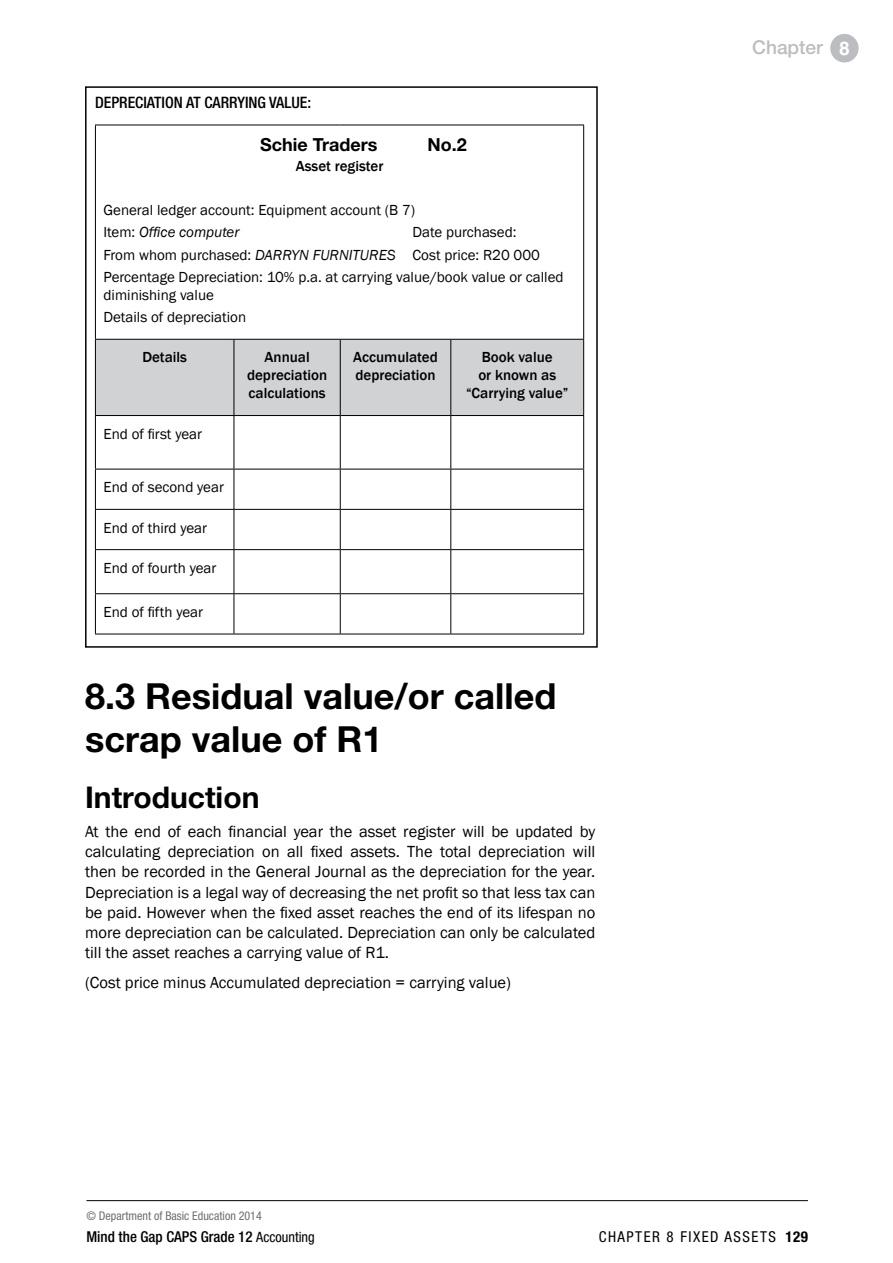
<style>
.page{position:relative;width:893px;height:1263px;background:#fff}
.page>*{position:absolute;margin:0;border:0;box-sizing:border-box;transform-origin:0 0}
.t1{font:700 36px/43.2px "Helvetica Neue LT Std";color:#000}
.t2{font:700 30px "Helvetica Neue LT Std";color:#000}
.t3{font:500 19.05px "Helvetica Neue LT Std";color:#bbbdc0}
.t4{font:700 18px "Helvetica Neue LT Std";color:#000}
.t5{font:16.5px/20.2px "Franklin Gothic";color:#000;text-align:justify}
.t6{font:500 condensed 15.75px "Helvetica Neue LT Std";color:#000}
.t7{font:15px/22.2px "Franklin Gothic";color:#000}
.t8{font:500 15px/18px "Franklin Gothic";color:#000;text-align:center}
.t9{font:500 condensed 15px "Helvetica Neue LT Std";color:#000}
.t10{font:condensed 15px "Helvetica Neue LT Std";letter-spacing:.1em;color:#000}
.t11{font:condensed 12px "Helvetica Neue LT Std";color:#6d6e70}
.s1{font-style:italic}
.s2{font-family:"Helvetica Infant";font-weight:700;color:#fff}
.s3{font-weight:400;font-size:14.25px}
.s4{font-weight:700}
</style>
<div class="page">
<hr style="left:86px;top:1200px;width:722px;height:1px;background:#000">
<div style="left:830px;top:34px;width:29px;height:28px;background:#bbbdc0;border-radius:50%"></div>
<div style="left:96px;top:340px;width:487px;height:75px;background:#d1d2d4"></div>
<hr style="left:95px;top:125px;width:1px;height:214px;background:#000">
<hr style="left:583px;top:125px;width:1px;height:214px;background:#000">
<hr style="left:95px;top:125px;width:139px;height:1px;background:#000">
<hr style="left:234px;top:125px;width:106px;height:1px;background:#000">
<hr style="left:340px;top:125px;width:111px;height:1px;background:#000">
<hr style="left:451px;top:125px;width:133px;height:1px;background:#000">
<hr style="left:95px;top:340px;width:1px;height:75px;background:#000">
<hr style="left:95px;top:339px;width:139px;height:1px;background:#000">
<hr style="left:234px;top:340px;width:1px;height:75px;background:#000">
<hr style="left:234px;top:339px;width:106px;height:1px;background:#000">
<hr style="left:340px;top:340px;width:1px;height:75px;background:#000">
<hr style="left:340px;top:339px;width:111px;height:1px;background:#000">
<hr style="left:450px;top:340px;width:1px;height:75px;background:#000">
<hr style="left:583px;top:340px;width:1px;height:75px;background:#000">
<hr style="left:451px;top:339px;width:133px;height:1px;background:#000">
<hr style="left:95px;top:416px;width:1px;height:53px;background:#000">
<hr style="left:95px;top:415px;width:139px;height:1px;background:#000">
<hr style="left:234px;top:416px;width:1px;height:53px;background:#000">
<hr style="left:234px;top:415px;width:106px;height:1px;background:#000">
<hr style="left:340px;top:416px;width:1px;height:53px;background:#000">
<hr style="left:340px;top:415px;width:111px;height:1px;background:#000">
<hr style="left:450px;top:416px;width:1px;height:53px;background:#000">
<hr style="left:583px;top:416px;width:1px;height:53px;background:#000">
<hr style="left:451px;top:415px;width:133px;height:1px;background:#000">
<hr style="left:95px;top:469px;width:1px;height:40px;background:#000">
<hr style="left:95px;top:469px;width:139px;height:1px;background:#000">
<hr style="left:234px;top:469px;width:1px;height:40px;background:#000">
<hr style="left:234px;top:469px;width:106px;height:1px;background:#000">
<hr style="left:340px;top:469px;width:1px;height:40px;background:#000">
<hr style="left:340px;top:469px;width:111px;height:1px;background:#000">
<hr style="left:450px;top:469px;width:1px;height:40px;background:#000">
<hr style="left:583px;top:469px;width:1px;height:40px;background:#000">
<hr style="left:451px;top:469px;width:133px;height:1px;background:#000">
<hr style="left:95px;top:510px;width:1px;height:39px;background:#000">
<hr style="left:95px;top:509px;width:139px;height:1px;background:#000">
<hr style="left:234px;top:510px;width:1px;height:39px;background:#000">
<hr style="left:234px;top:509px;width:106px;height:1px;background:#000">
<hr style="left:340px;top:510px;width:1px;height:39px;background:#000">
<hr style="left:340px;top:509px;width:111px;height:1px;background:#000">
<hr style="left:450px;top:510px;width:1px;height:39px;background:#000">
<hr style="left:583px;top:510px;width:1px;height:39px;background:#000">
<hr style="left:451px;top:509px;width:133px;height:1px;background:#000">
<hr style="left:95px;top:550px;width:1px;height:43px;background:#000">
<hr style="left:95px;top:549px;width:139px;height:1px;background:#000">
<hr style="left:234px;top:550px;width:1px;height:43px;background:#000">
<hr style="left:234px;top:549px;width:106px;height:1px;background:#000">
<hr style="left:340px;top:550px;width:1px;height:43px;background:#000">
<hr style="left:340px;top:549px;width:111px;height:1px;background:#000">
<hr style="left:450px;top:550px;width:1px;height:43px;background:#000">
<hr style="left:583px;top:550px;width:1px;height:43px;background:#000">
<hr style="left:451px;top:549px;width:133px;height:1px;background:#000">
<hr style="left:95px;top:594px;width:1px;height:40px;background:#000">
<hr style="left:95px;top:593px;width:139px;height:1px;background:#000">
<hr style="left:95px;top:634px;width:139px;height:1px;background:#000">
<hr style="left:234px;top:594px;width:1px;height:40px;background:#000">
<hr style="left:234px;top:593px;width:106px;height:1px;background:#000">
<hr style="left:234px;top:634px;width:106px;height:1px;background:#000">
<hr style="left:340px;top:594px;width:1px;height:40px;background:#000">
<hr style="left:340px;top:593px;width:111px;height:1px;background:#000">
<hr style="left:340px;top:634px;width:111px;height:1px;background:#000">
<hr style="left:450px;top:594px;width:1px;height:40px;background:#000">
<hr style="left:583px;top:594px;width:1px;height:40px;background:#000">
<hr style="left:451px;top:593px;width:133px;height:1px;background:#000">
<hr style="left:451px;top:634px;width:133px;height:1px;background:#000">
<div style="left:85px;top:86px;width:513px;height:562px;border:2px solid #000"></div>
<p class="t6" style="left:95px;top:93px;width:218px">DEPRECIATION AT CARRYING VALUE:</p>
<p class="t4" style="left:260px;top:133px;width:119px">Schie Traders</p>
<p class="t4" style="left:428px;top:133px;width:41px">No.2</p>
<p class="t8" style="left:296px;top:157px;width:89px">Asset register</p>
<p class="t7" style="left:104px;top:199px;width:313px">General ledger account: Equipment account (B 7)<br>Item: <span class="s1">Office computer</span></p>
<p class="t7" style="left:104px;top:222px;width:462px;text-indent:309px">Date purchased:<br>From whom purchased: <span class="s1">DARRYN FURNITURES</span> Cost price: R20 000<br>Percentage Depreciation: 10% p.a. at carrying value/book value or called</p>
<p class="t7" style="left:104px;top:284px;width:144px">diminishing value<br>Details of depreciation</p>
<p class="t8" style="left:142px;top:349px;width:46px">Details</p>
<p class="t8" style="left:247px;top:349px;width:82px">Annual depreciation calculations</p>
<p class="t8" style="left:353px;top:349px;width:86px;text-align:left">Accumulated depreciation</p>
<p class="t8" style="left:466px;top:349px;width:104px">Book value<br>or known as “Carrying value”</p>
<p class="t7" style="left:104px;top:423px;width:100px">End of first year</p>
<p class="t7" style="left:104px;top:476px;width:122px">End of second year</p>
<p class="t7" style="left:104px;top:517px;width:105px">End of third year</p>
<p class="t7" style="left:104px;top:557px;width:114px">End of fourth year</p>
<p class="t7" style="left:104px;top:601px;width:101px">End of fifth year</p>
<h1 class="t1" style="left:85px;top:674px;width:473px">8.3 Residual value/or called scrap value of R1</h1>
<h2 class="t2" style="left:85px;top:779px;width:176px">Introduction</h2>
<p class="t5" style="left:85px;top:822px;width:512px">At the end of each financial year the asset register will be updated by calculating depreciation on all fixed assets. The total depreciation will then be recorded in the General Journal as the depreciation for the year.<br>Depreciation is a legal way of decreasing the net profit so that less tax can be paid. H owever when the fixed asset reaches the end of its lifespan no more depreciation can be calculated. Depreciation can only be calculated till the asset reaches a carrying value of R1.</p>
<p class="t5" style="left:85px;top:973px;width:427px">(Cost price minus Accumulated depreciation = carrying value)</p>
<p class="t3" style="left:752px;top:36px;width:99px">Chapter <span class="s2">8</span></p>
<p class="t11" style="left:86px;top:1209px;width:177px">© Department of Basic Education 2014</p>
<p class="t9" style="left:86px;top:1228px;width:230px">Mind the Gap CAPS Grade 12 <span class="s3">Accounting</span></p>
<p class="t10" style="left:599px;top:1228px;width:211px">chapter 8 fixed assets <span class="s4">129</span></p>
</div>
